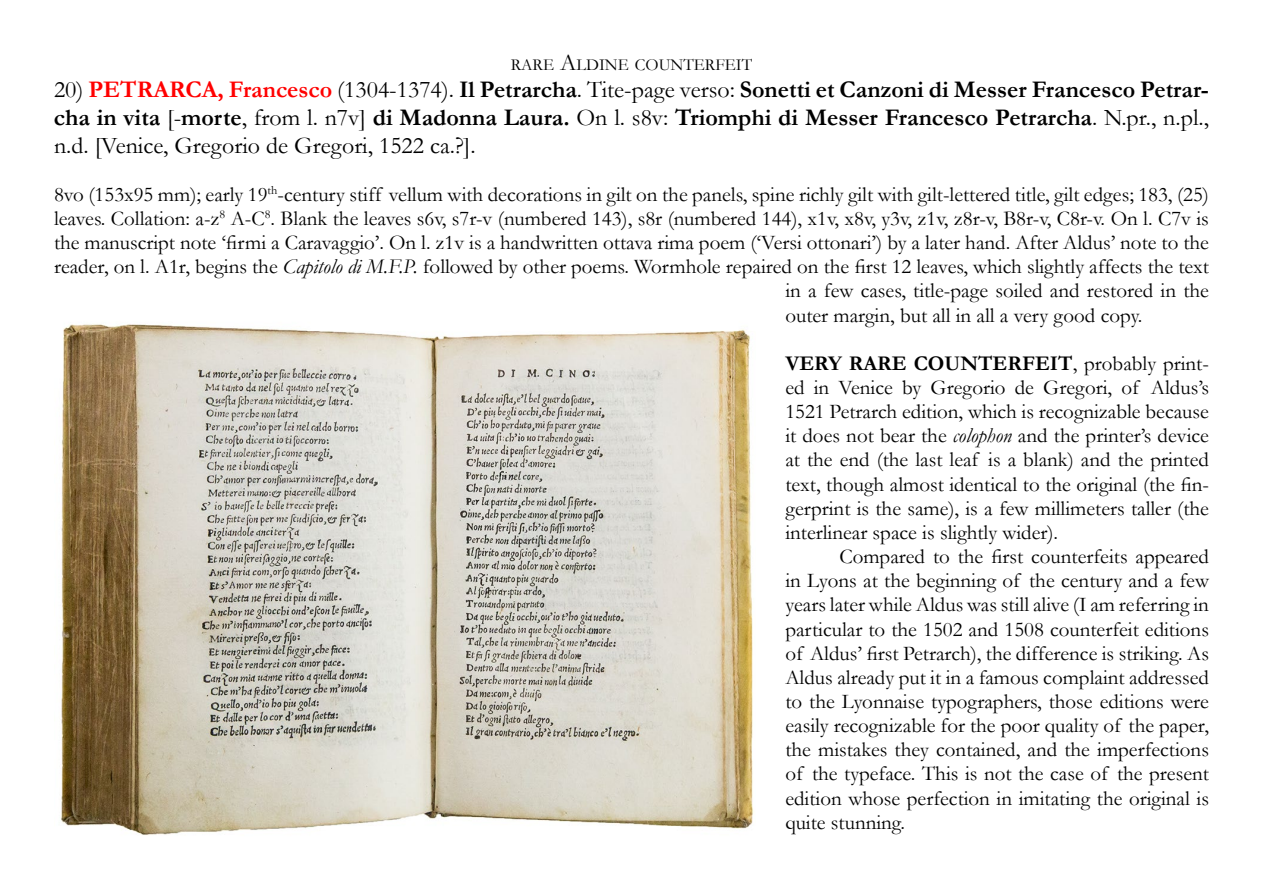
<style>
.page{position:relative;width:1263px;height:893px;background:#fff}
.page>*{position:absolute;margin:0;border:0;box-sizing:border-box;transform-origin:0 0}
.t1{font:700 24px/27.6px "Garamond";color:#000;text-align:justify}
.t2{font:21px/24.2px "Garamond";color:#000;text-align:justify}
.t3{font:16.8px "Garamond";color:#000}
.s1{font-size:24px}
.s2{font-weight:400}
.s3{color:#f00}
.s4{font-style:italic}
.s5{font-weight:700}
</style>
<div class="page">
<img style="left:61px;top:324px;width:693px;height:511px">
<p class="t3" style="left:511px;top:54px;width:243px">RARE <span class="s1">A</span>LDINE COUNTERFEIT</p>
<p class="t1" style="left:54px;top:76px;width:1156px"><span class="s2">20)</span> <span class="s3">PETRARCA, Francesco</span> <span class="s2">(1304-1374).</span> Il Petrarcha<span class="s2">. Tite-page verso:</span> Sonetti et Canzoni di Messer Francesco Petrar&shy;cha in vita <span class="s2">[-</span>morte<span class="s2">, from l. n7v]</span> di Madonna Laura. <span class="s2">On l. s8v:</span> Triomphi di Messer Francesco Petrarcha<span class="s2">. N.pr., n.pl., n.d. [Venice, Gregorio de Gregori, 1522 ca.?].</span></p>
<p class="t2" style="left:54px;top:182px;width:1156px">8vo (153x95 mm); early 19<sup>th</sup>-century stiff vellum with decorations in gilt on the panels, spine richly gilt with gilt-lettered title, gilt edges; 183, (25)</p>
<p class="t2" style="left:54px;top:206px;width:1156px">leaves. Collation: a-z<sup>8</sup> A-C<sup>8</sup>. Blank the leaves s6v, s7r-v (numbered 143), s8r (numbered 144), x1v, x8v, y3v, z1v, z8r-v, B8r-v, C8r-v. On l. C7v is</p>
<p class="t2" style="left:54px;top:230px;width:1156px">the manuscript note ‘firmi a Caravaggio’. On l. z1v is a handwritten ottava rima poem (‘Versi ottonari’) by a later hand. After Aldus’ note to the</p>
<p class="t2" style="left:54px;top:254px;width:1156px">reader, on l. A1r, begins the <span class="s4">Capitolo di M.F.P.</span> followed by other poems. Wormhole repaired on the first 12 leaves, which slightly affects the text</p>
<p class="t2" style="left:785px;top:278px;width:425px">in a few cases, title-page soiled and restored in the</p>
<p class="t2" style="left:785px;top:303px;width:359px">outer margin, but all in all a very good copy.</p>
<p class="t2" style="left:785px;top:351px;width:425px"><span class="s5">VERY RARE COUNTERFEIT</span>, probably print&shy;ed in Venice by Gregorio de Gregori, of Aldus’s 1521 Petrarch edition, which is recognizable because it does not bear the <span class="s4">colophon</span> and the printer’s device at the end (the last leaf is a blank) and the printed text, though almost identical to the original (the fin&shy;gerprint is the same), is a few millimeters taller (the interlinear space is slightly wider).</p>
<p class="t2" style="left:785px;top:544px;width:425px;text-indent:54px">Compared to the first counterfeits appeared in Lyons at the beginning of the century and a few years later while Aldus was still alive (I am referring in particular to the 1502 and 1508 counterfeit editions of Aldus’ first Petrarch), the difference is striking. As Aldus already put it in a famous complaint addressed to the Lyonnaise typographers, those editions were easily recognizable for the poor quality of the paper, the mistakes they contained, and the imperfections of the typeface. This is not the case of the present edition whose perfection in imitating the original is quite stunning.</p>
</div>
